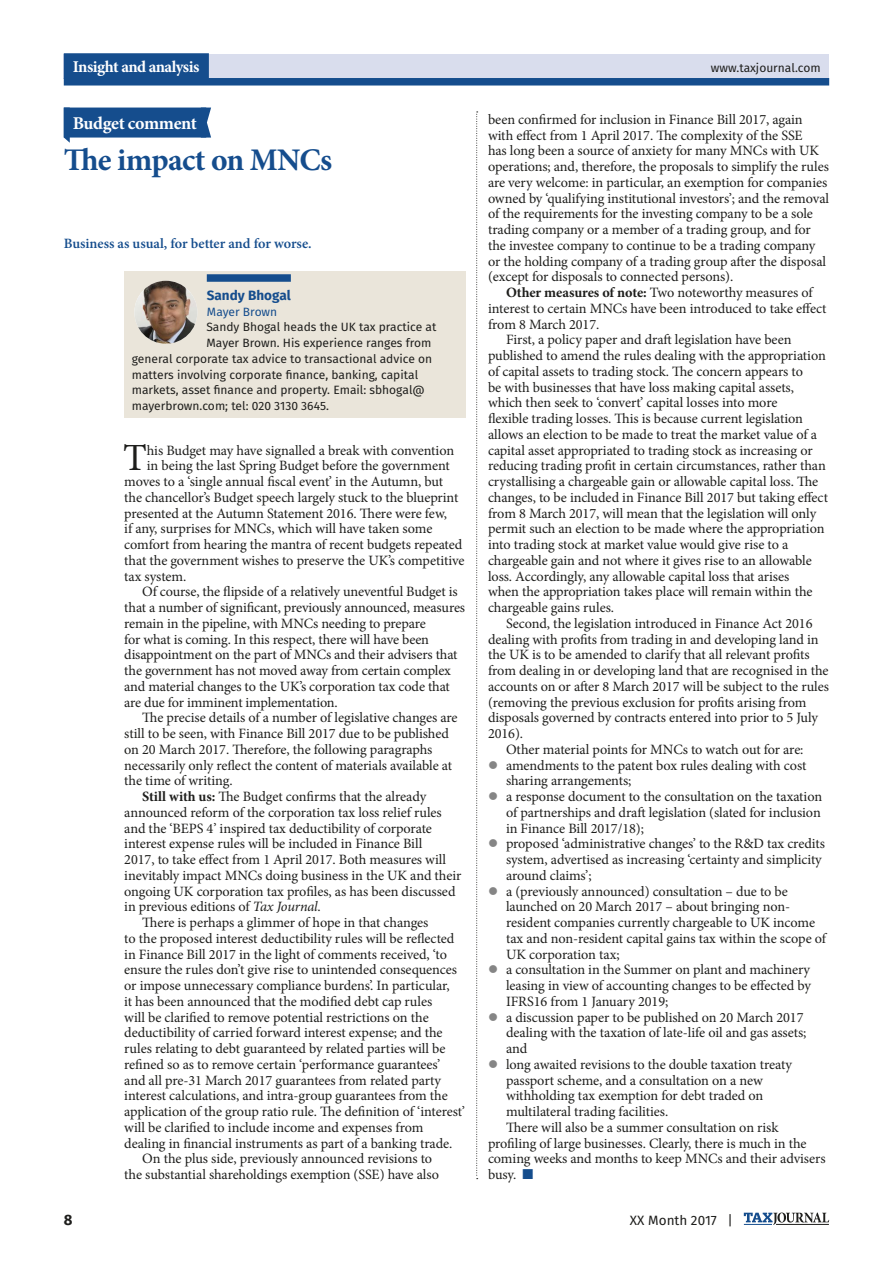
<style>
.page{position:relative;width:893px;height:1263px;background:#fff}
.page>*{position:absolute;margin:0;border:0;box-sizing:border-box;transform-origin:0 0}
.body_dropCap{font:38.55px "Minion Pro";color:#1e1e1c}
.f-h1{font:700 31.5px "Minion Pro";letter-spacing:-.02em;color:#154d8d}
.f-sectionHead{font:700 18px "Minion Pro";letter-spacing:-.02em;color:#fff}
.m-strap_features{font:700 16.5px "Minion Pro";letter-spacing:-.035em;color:#fff}
.m-pageNumber{font:700 15px "Fira Sans";color:#1e1e1c}
.body{font:14.25px/15.8px "Minion Pro";letter-spacing:-.005em;color:#1e1e1c}
.body_dropCap-2{font:14.25px "Minion Pro";letter-spacing:-.01em;color:#1e1e1c}
.f-speedRead_body{font:600 14.25px "Minion Pro";letter-spacing:-.005em;color:#154d8d}
.m-folio{font:13.5px "Fira Sans";color:#1e1e1c}
.t1{font:700 13.5px "Fira Sans";color:#154d8d}
.m-website{font:12px "Fira Sans";color:#1e1e1c}
.t2{font:12px "Fira Sans";letter-spacing:-.005em;color:#154d8d}
.s1{font-weight:700}
.s2{font-style:italic}
.s3{color:#154d8d}
</style>
<div class="page">
<div style="left:64px;top:54px;width:765px;height:24px;background:#d9dded"></div>
<svg style="left:744px;top:1212px;width:85px;height:13px"></svg>
<hr style="left:776px;top:1224px;width:53px;height:1px;background:#1e1e1c">
<div style="left:64px;top:53px;width:145px;height:26px;background:#154d8d"></div>
<div style="left:64px;top:78px;width:765px;height:8px;background:#154d8d"></div>
<div style="left:124px;top:271px;width:342px;height:146px;background:#eae5da"></div>
<div style="left:207px;top:274px;width:84px;height:8px;background:#154d8d"></div>
<img style="left:134px;top:281px;width:63px;height:63px;border-radius:31px">
<div style="left:64px;top:108px;width:142px;height:30px;background:#154d8d"></div>
<svg style="left:64px;top:137px;width:6px;height:6px"></svg>
<svg style="left:197px;top:108px;width:14px;height:30px"></svg>
<svg style="left:476px;top:112px;width:2px;height:1067px"></svg>
<p class="m-strap_features" style="left:73px;top:55px;width:128px">Insight and analysis</p>
<p class="m-website" style="left:711px;top:58px;width:111px">www.taxjournal.com</p>
<p class="f-sectionHead" style="left:73px;top:111px;width:126px">Budget comment</p>
<p class="f-h1" style="left:64px;top:137px;width:270px">The impact on MNCs</p>
<p class="f-speedRead_body" style="left:64px;top:234px;width:249px">Business as usual, for better and for worse.</p>
<p class="t1" style="left:207px;top:284px;width:86px">Sandy Bhogal</p>
<p class="t2" style="left:207px;top:302px;width:72px">Mayer Brown</p>
<p class="m-website" style="left:206px;top:318px;width:232px">Sandy Bhogal heads the UK tax practice at</p>
<p class="m-website" style="left:206px;top:334px;width:227px">Mayer Brown. His experience ranges from</p>
<p class="m-website" style="left:132px;top:349px;width:302px">general corporate tax advice to transactional advice on</p>
<p class="m-website" style="left:132px;top:365px;width:288px">matters involving corporate finance, banking, capital</p>
<p class="m-website" style="left:132px;top:381px;width:295px">markets, asset finance and property. Email: sbhogal@</p>
<p class="m-website" style="left:132px;top:397px;width:199px">mayerbrown.com; tel: 020 3130 3645.</p>
<p class="body_dropCap" style="left:123px;top:432px;width:25px">T</p>
<p class="body_dropCap-2" style="left:147px;top:440px;width:309px">his Budget may have signalled a break with convention</p>
<p class="body_dropCap-2" style="left:147px;top:456px;width:305px">in being the last Spring Budget before the government</p>
<p class="body_dropCap-2" style="left:124px;top:472px;width:320px">moves to a ‘single annual fiscal event’ in the Autumn, but</p>
<p class="body_dropCap-2" style="left:124px;top:488px;width:336px">the chancellor’s Budget speech largely stuck to the blueprint</p>
<p class="body_dropCap-2" style="left:124px;top:503px;width:324px">presented at the Autumn Statement 2016. There were few,</p>
<p class="body_dropCap-2" style="left:124px;top:519px;width:310px">if any, surprises for MNCs, which will have taken some</p>
<p class="body_dropCap-2" style="left:124px;top:535px;width:340px">comfort from hearing the mantra of recent budgets repeated</p>
<p class="body_dropCap-2" style="left:124px;top:551px;width:342px">that the government wishes to preserve the UK’s competitive</p>
<p class="body_dropCap-2" style="left:124px;top:566px;width:64px">tax system.</p>
<p class="body" style="left:124px;top:584px;width:342px;text-indent:18px">Of course, the flipside of a relatively uneventful Budget is that a number of significant, previously announced, measures remain in the pipeline, with MNCs needing to prepare<br>for what is coming. In this respect, there will have been disappointment on the part of MNCs and their advisers that the government has not moved away from certain complex and material changes to the UK’s corporation tax code that are due for imminent implementation.</p>
<p class="body" style="left:124px;top:710px;width:335px;text-indent:18px">The precise details of a number of legislative changes are still to be seen, with Finance Bill 2017 due to be published on 20 March 2017. Therefore, the following paragraphs necessarily only reflect the content of materials available at the time of writing.</p>
<p class="body" style="left:124px;top:789px;width:339px;text-indent:18px"><span class="s1">Still with us:</span> The Budget confirms that the already announced reform of the corporation tax loss relief rules and the ‘BEPS 4’ inspired tax deductibility of corporate interest expense rules will be included in Finance Bill<br>2017, to take effect from 1 April 2017. Both measures will inevitably impact MNCs doing business in the UK and their ongoing UK corporation tax profiles, as has been discussed in previous editions of <span class="s2">Tax Journal</span>.</p>
<p class="body" style="left:124px;top:915px;width:342px;text-indent:18px">There is perhaps a glimmer of hope in that changes<br>to the proposed interest deductibility rules will be reflected in Finance Bill 2017 in the light of comments received, ‘to ensure the rules don’t give rise to unintended consequences or impose unnecessary compliance burdens’. In particular,<br>it has been announced that the modified debt cap rules<br>will be clarified to remove potential restrictions on the deductibility of carried forward interest expense; and the rules relating to debt guaranteed by related parties will be refined so as to remove certain ‘performance guarantees’ and all pre-31 March 2017 guarantees from related party interest calculations, and intra-group guarantees from the application of the group ratio rule. The definition of ‘interest’ will be clarified to include income and expenses from dealing in financial instruments as part of a banking trade.</p>
<p class="body" style="left:124px;top:1151px;width:316px;text-indent:18px">On the plus side, previously announced revisions to the substantial shareholdings exemption (SSE) have also</p>
<p class="body" style="left:488px;top:111px;width:343px">been confirmed for inclusion in Finance Bill 2017, again with effect from 1 April 2017. The complexity of the SSE<br>has long been a source of anxiety for many MNCs with UK operations; and, therefore, the proposals to simplify the rules are very welcome: in particular, an exemption for companies owned by ‘qualifying institutional investors’; and the removal of the requirements for the investing company to be a sole trading company or a member of a trading group, and for the investee company to continue to be a trading company or the holding company of a trading group after the disposal (except for disposals to connected persons).</p>
<p class="body" style="left:488px;top:285px;width:340px;text-indent:18px"><span class="s1">Other measures of note:</span> Two noteworthy measures of interest to certain MNCs have been introduced to take effect from 8 March 2017.</p>
<p class="body" style="left:488px;top:332px;width:341px;text-indent:18px">First, a policy paper and draft legislation have been published to amend the rules dealing with the appropriation of capital assets to trading stock. The concern appears to<br>be with businesses that have loss making capital assets, which then seek to ‘convert’ capital losses into more<br>flexible trading losses. This is because current legislation allows an election to be made to treat the market value of a capital asset appropriated to trading stock as increasing or reducing trading profit in certain circumstances, rather than crystallising a chargeable gain or allowable capital loss. The changes, to be included in Finance Bill 2017 but taking effect from 8 March 2017, will mean that the legislation will only permit such an election to be made where the appropriation into trading stock at market value would give rise to a chargeable gain and not where it gives rise to an allowable loss. Accordingly, any allowable capital loss that arises<br>when the appropriation takes place will remain within the chargeable gains rules.</p>
<p class="body" style="left:488px;top:615px;width:343px;text-indent:18px">Second, the legislation introduced in Finance Act 2016 dealing with profits from trading in and developing land in the UK is to be amended to clarify that all relevant profits from dealing in or developing land that are recognised in the accounts on or after 8 March 2017 will be subject to the rules (removing the previous exclusion for profits arising from disposals governed by contracts entered into prior to 5 July 2016).</p>
<p class="body" style="left:506px;top:741px;width:299px">Other material points for MNCs to watch out for are:</p>
<p class="body" style="left:506px;top:757px;width:302px">amendments to the patent box rules dealing with cost sharing arrangements;</p>
<p class="body" style="left:506px;top:789px;width:318px;text-align:justify">a response document to the consultation on the taxation of partnerships and draft legislation (slated for inclusion in Finance Bill 2017/18);</p>
<p class="body" style="left:506px;top:836px;width:320px">proposed ‘administrative changes’ to the R&amp;D tax credits system, advertised as increasing ‘certainty and simplicity around claims’;</p>
<p class="body" style="left:506px;top:883px;width:322px">a (previously announced) consultation – due to be launched on 20 March 2017 – about bringing non&shy;resident companies currently chargeable to UK income tax and non-resident capital gains tax within the scope of UK corporation tax;</p>
<p class="body" style="left:506px;top:962px;width:306px;text-align:justify">a consultation in the Summer on plant and machinery leasing in view of accounting changes to be effected by IFRS16 from 1 January 2019;</p>
<p class="body" style="left:506px;top:1009px;width:302px">a discussion paper to be published on 20 March 2017 dealing with the taxation of late-life oil and gas assets; and</p>
<p class="body" style="left:506px;top:1056px;width:287px">long awaited revisions to the double taxation treaty passport scheme, and a consultation on a new withholding tax exemption for debt traded on multilateral trading facilities.</p>
<p class="body" style="left:488px;top:1119px;width:339px;text-indent:18px">There will also be a summer consultation on risk profiling of large businesses. Clearly, there is much in the coming weeks and months to keep MNCs and their advisers busy. <span class="s3">■</span></p>
<p class="m-pageNumber" style="left:64px;top:1207px;width:10px">8</p>
<p class="m-folio" style="left:630px;top:1210px;width:105px">XX Month 2017 |</p>
</div>
